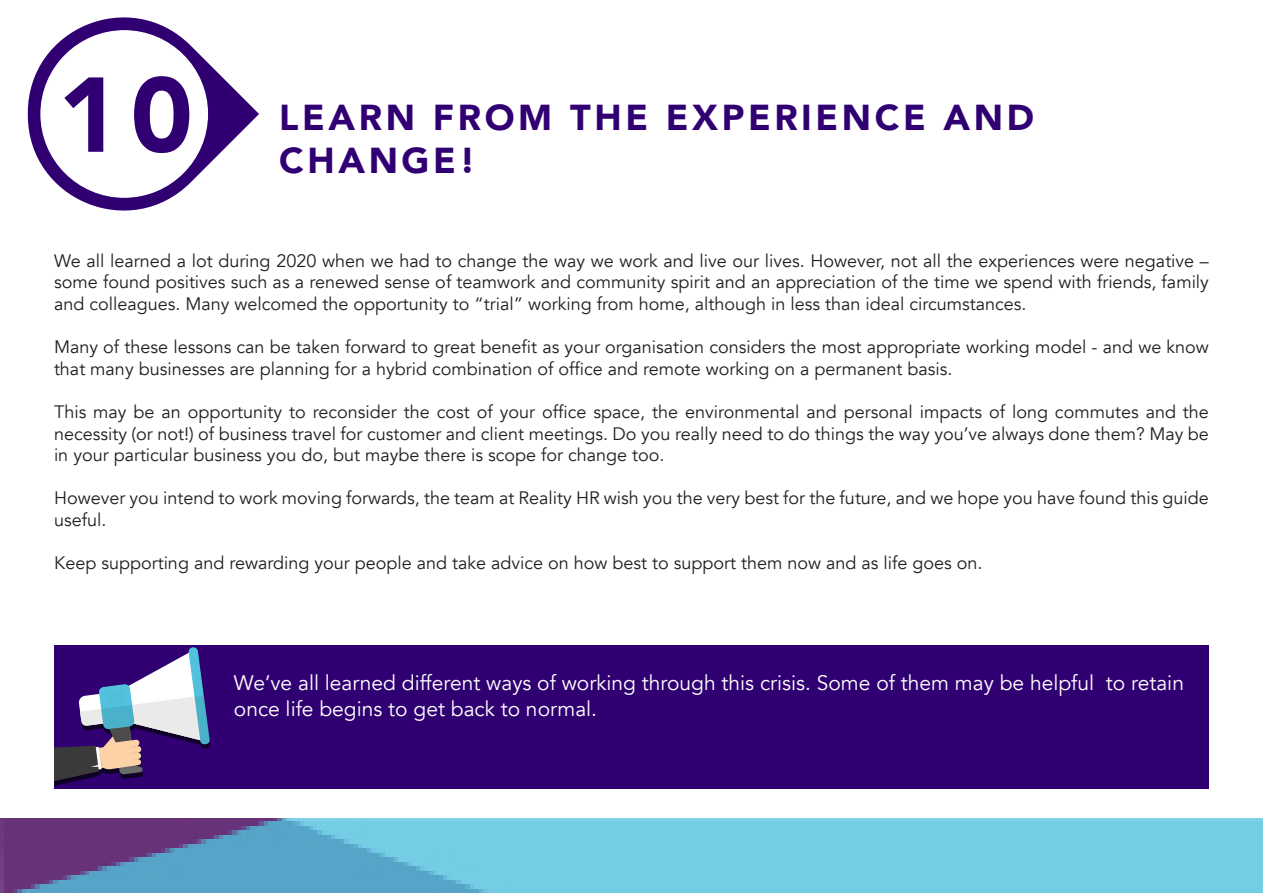
<style>
.page{position:relative;width:1263px;height:893px;background:#fff}
.page>*{position:absolute;margin:0;border:0;box-sizing:border-box;transform-origin:0 0}
.t1{font:900 105px "Avenir";color:#300073}
.t2{font:900 36px "Avenir";letter-spacing:.1em;color:#300073}
.t3{font:21px/25.2px "Avenir";color:#fff}
.t4{font:18px/21.6px "Avenir";color:#231f20;text-align:justify}
</style>
<div class="page">
<img style="left:0;top:819px;width:1263px;height:74px">
<svg style="left:28px;top:17px;width:231px;height:194px"></svg>
<div style="left:41px;top:31px;width:166px;height:166px;background:#fff;border-radius:50%"></div>
<div style="left:54px;top:645px;width:1155px;height:144px;background:#300073"></div>
<svg style="left:54px;top:647px;width:156px;height:139px"></svg>
<p class="t1" style="left:58px;top:25px;width:136px">10</p>
<p class="t2" style="left:279px;top:87px;width:756px">LEARN FROM THE EXPERIENCE AND</p>
<p class="t2" style="left:279px;top:130px;width:198px">CHANGE!</p>
<p class="t4" style="left:54px;top:250px;width:1156px">We all learned a lot during 2020 when we had to change the way we work and live our lives. However, not all the experiences were negative – some found positives such as a renewed sense of teamwork and community spirit and an appreciation of the time we spend with friends, family and colleagues. Many welcomed the opportunity to “trial” working from home, although in less than ideal circumstances.</p>
<p class="t4" style="left:54px;top:336px;width:1156px">Many of these lessons can be taken forward to great benefit as your organisation considers the most appropriate working model - and we know that many businesses are planning for a hybrid combination of office and remote working on a permanent basis.</p>
<p class="t4" style="left:54px;top:401px;width:1156px">This may be an opportunity to reconsider the cost of your office space, the environmental and personal impacts of long commutes and the necessity (or not!) of business travel for customer and client meetings. Do you really need to do things the way you’ve always done them? May be in your particular business you do, but maybe there is scope for change too.</p>
<p class="t4" style="left:54px;top:488px;width:1156px">However you intend to work moving forwards, the team at Reality HR wish you the very best for the future, and we hope you have found this guide</p>
<p class="t4" style="left:54px;top:509px;width:54px">useful.</p>
<p class="t4" style="left:54px;top:552px;width:930px">Keep supporting and rewarding your people and take advice on how best to support them now and as life goes on.</p>
<p class="t3" style="left:234px;top:671px;width:952px">We’ve all learned different ways of working through this crisis. Some of them may be helpful to retain once life begins to get back to normal.</p>
</div>
